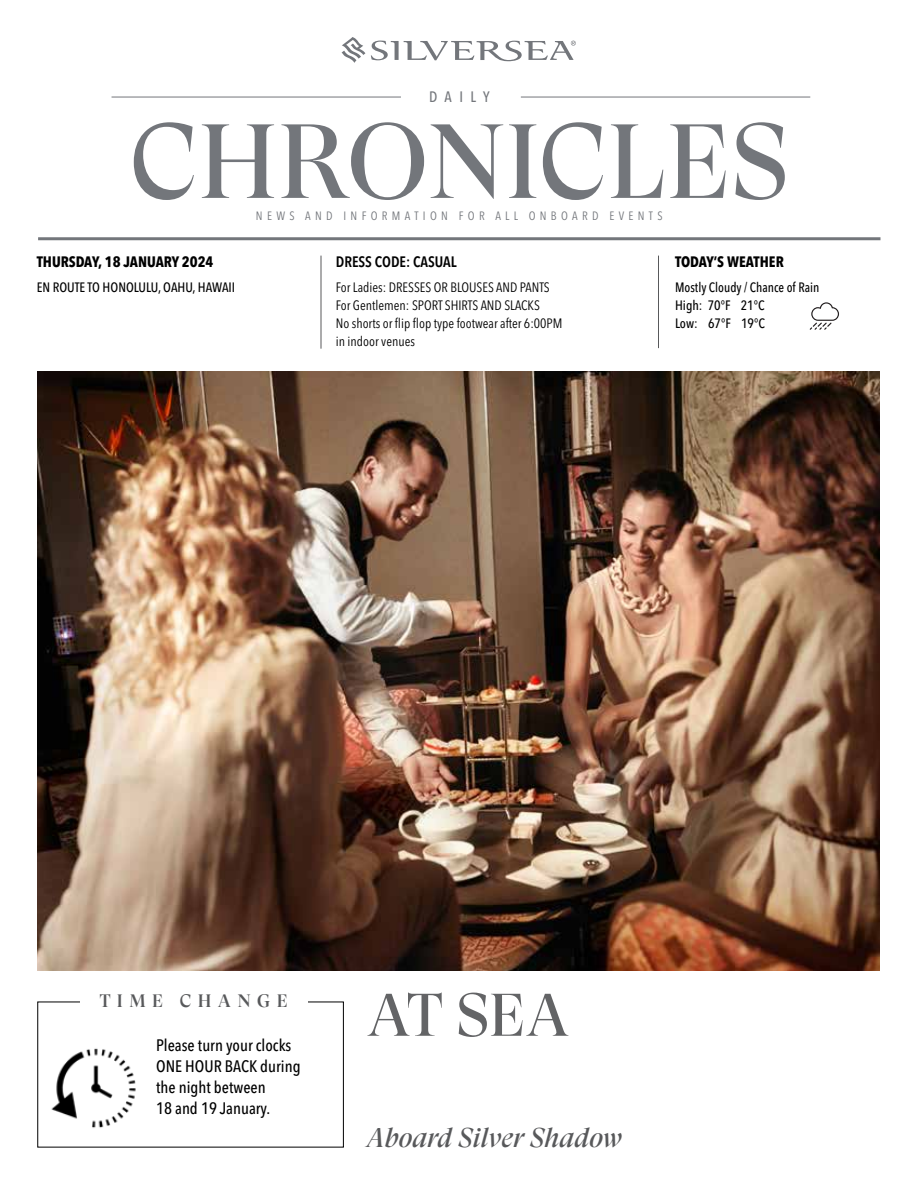
<style>
.page{position:relative;width:918px;height:1188px;background:#fff}
.page>*{position:absolute;margin:0;border:0;box-sizing:border-box;transform-origin:0 0}
.t1{font:105px "GT Super Display";letter-spacing:.005em;color:#73767b}
.t2{font:60px "GT Super Display";color:#636466}
.t3{font:italic 27px "GT Super Display";color:#58595b}
.t4{font:500 18px "GT Super Display";letter-spacing:.36em;color:#58595b}
.t5{font:500 condensed 16.5px/21px "Avenir Next LT Pro";color:#000}
.t6{font:700 condensed 15px "Avenir Next LT Pro";color:#000}
.t7{font:600 condensed 15px "Avenir Next LT Pro";color:#000}
.t8{font:500 condensed 15px "Avenir Next LT Pro";letter-spacing:.49em;color:#73767b}
.t9{font:condensed 13.5px/18px "Avenir Next LT Pro";color:#000}
.t10{font:500 condensed 13.5px/18px "Avenir Next LT Pro";color:#000;scale:.96 1}
.t11{font:500 condensed 13.5px "Avenir Next LT Pro";color:#000}
.t12{font:condensed 12px "Avenir Next LT Pro";letter-spacing:.36em;color:#73767b}
</style>
<div class="page">
<img style="left:37px;top:372px;width:843px;height:599px">
<hr style="left:321px;top:256px;width:1px;height:93px;background:#58595b">
<hr style="left:658px;top:256px;width:1px;height:92px;background:#58595b">
<svg style="left:810px;top:302px;width:29px;height:28px"></svg>
<svg style="left:342px;top:37px;width:234px;height:26px"></svg>
<hr style="left:112px;top:97px;width:289px;height:1px;background:#73767b">
<hr style="left:521px;top:97px;width:289px;height:1px;background:#73767b">
<hr style="left:38px;top:237px;width:842px;height:3px;background:#73767b">
<img style="left:51px;top:1048px;width:85px;height:80px">
<p class="t8" style="left:429px;top:87px;width:62px">DAILY</p>
<h1 class="t1" style="left:130px;top:107px;width:660px">CHRONICLES</h1>
<p class="t12" style="left:256px;top:209px;width:408px">NEWS AND INFORMATION FOR ALL ONBOARD EVENTS</p>
<p class="t7" style="left:336px;top:253px;width:122px">DRESS CODE: CASUAL</p>
<p class="t9" style="left:336px;top:278px;width:228px">For Ladies: DRESSES OR BLOUSES AND PANTS For Gentlemen: SPORT SHIRTS AND SLACKS<br>No shorts or flip flop type footwear after 6:00PM in indoor venues</p>
<p class="t6" style="left:37px;top:253px;width:178px">THURSDAY, 18 JANUARY 2024</p>
<p class="t11" style="left:37px;top:279px;width:200px">EN ROUTE TO HONOLULU, OAHU, HAWAII</p>
<p class="t6" style="left:675px;top:253px;width:110px">TODAY’S WEATHER</p>
<p class="t10" style="left:675px;top:278px;width:152px">Mostly Cloudy / Chance of Rain<br>High: 70°F 21°C<br>Low: 67°F 19°C</p>
<h3 class="t4" style="left:100px;top:992px;width:189px">TIME CHANGE</h3>
<p class="t5" style="left:156px;top:1035px;width:146px">Please turn your clocks<br>ONE HOUR BACK during the night between<br>18 and 19 January.</p>
<h2 class="t2" style="left:367px;top:984px;width:204px">AT SEA</h2>
<h3 class="t3" style="left:367px;top:1123px;width:257px">Aboard Silver Shadow</h3>
</div>
